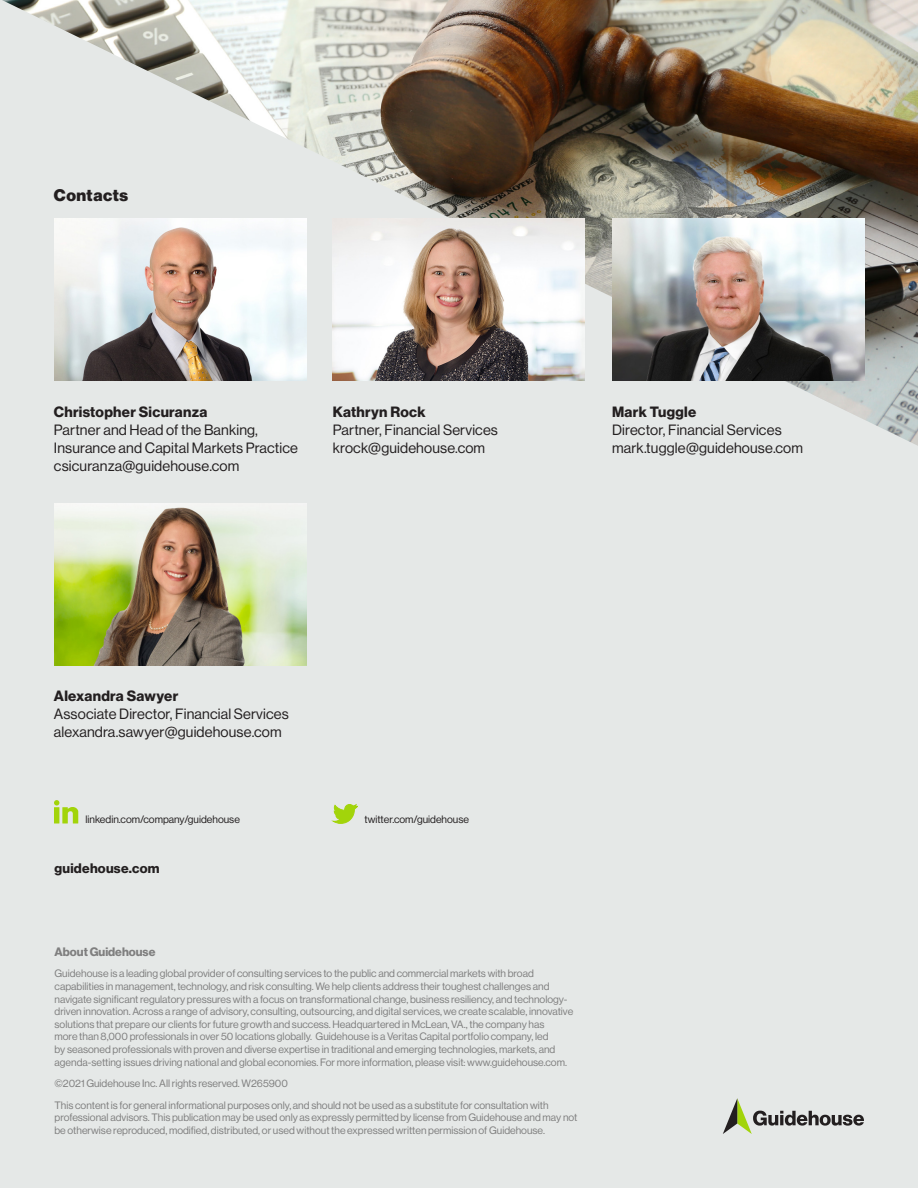
<style>
.page{position:relative;width:918px;height:1188px;background:#e5e8e7}
.page>*{position:absolute;margin:0;border:0;box-sizing:border-box;transform-origin:0 0}
.t1{font:16.5px "N Haas Grotesk DS Pro 95 Blk";letter-spacing:.03em;color:#231f20}
.t2{font:14.7px/18px "N Haas Grotesk DS Pro 55 Rg";letter-spacing:.01em;color:#231f20}
.t3{font:14.7px "N Haas Grotesk DS Pro 75 Bd";letter-spacing:.02em;color:#231f20}
.t4{font:13.5px "N Haas Grotesk DS Pro 75 Bd";letter-spacing:.02em;color:#231f20}
.t5{font:12px "N Haas Grotesk DS Pro 75 Bd";color:#7f7f7f}
.t6{font:10.5px/12.6px "N Haas Grotesk DS Pro 55 Rg";color:#7f7f7f}
.t7{font:10.5px "N Haas Grotesk DS Pro 55 Rg";color:#231f20}
</style>
<div class="page">
<img style="left:2px;top:0;width:916px;height:446px">
<svg style="left:723px;top:1098px;width:141px;height:36px"></svg>
<svg style="left:333px;top:804px;width:24px;height:20px"></svg>
<svg style="left:54px;top:800px;width:24px;height:23px"></svg>
<img style="left:333px;top:219px;width:252px;height:162px">
<img style="left:55px;top:219px;width:251px;height:162px">
<img style="left:55px;top:503px;width:251px;height:162px">
<img style="left:612px;top:219px;width:252px;height:162px">
<h1 class="t1" style="left:54px;top:185px;width:76px">Contacts</h1>
<h2 class="t3" style="left:54px;top:403px;width:155px">Christopher Sicuranza</h2>
<h2 class="t2" style="left:54px;top:421px;width:246px">Partner and Head of the Banking,<br>Insurance and Capital Markets Practice csicuranza@guidehouse.com</h2>
<h2 class="t3" style="left:333px;top:403px;width:94px">Kathryn Rock</h2>
<h2 class="t2" style="left:333px;top:421px;width:167px">Partner, Financial Services krock@guidehouse.com</h2>
<h2 class="t3" style="left:612px;top:403px;width:86px">Mark Tuggle</h2>
<h2 class="t2" style="left:612px;top:421px;width:192px">Director, Financial Services mark.tuggle@guidehouse.com</h2>
<h2 class="t3" style="left:54px;top:688px;width:126px">Alexandra Sawyer</h2>
<h2 class="t2" style="left:54px;top:705px;width:236px">Associate Director, Financial Services alexandra.sawyer@guidehouse.com</h2>
<p class="t7" style="left:86px;top:814px;width:156px">linkedin.com/company/guidehouse</p>
<p class="t7" style="left:364px;top:814px;width:106px">twitter.com/guidehouse</p>
<p class="t4" style="left:55px;top:860px;width:107px">guidehouse.com</p>
<p class="t5" style="left:55px;top:945px;width:102px">About Guidehouse</p>
<p class="t6" style="left:55px;top:967px;width:520px">Guidehouse is a leading global provider of consulting services to the public and commercial markets with broad capabilities in management, technology, and risk consulting. We help clients address their toughest challenges and navigate significant regulatory pressures with a focus on transformational change, business resiliency, and technology&shy;driven innovation. Across a range of advisory, consulting, outsourcing, and digital services, we create scalable, innovative solutions that prepare our clients for future growth and success. Headquartered in McLean, VA., the company has<br>more than 8,000 professionals in over 50 locations globally. Guidehouse is a Veritas Capital portfolio company, led<br>by seasoned professionals with proven and diverse expertise in traditional and emerging technologies, markets, and agenda-setting issues driving national and global economies. For more information, please visit: www.guidehouse.com.</p>
<p class="t6" style="left:55px;top:1073px;width:496px;line-height:21.6px">©2021 Guidehouse Inc. All rights reserved. W265900<br>This content is for general informational purposes only, and should not be used as a substitute for consultation with</p>
<p class="t6" style="left:55px;top:1111px;width:524px">professional advisors. This publication may be used only as expressly permitted by license from Guidehouse and may not be otherwise reproduced, modified, distributed, or used without the expressed written permission of Guidehouse.</p>
</div>
